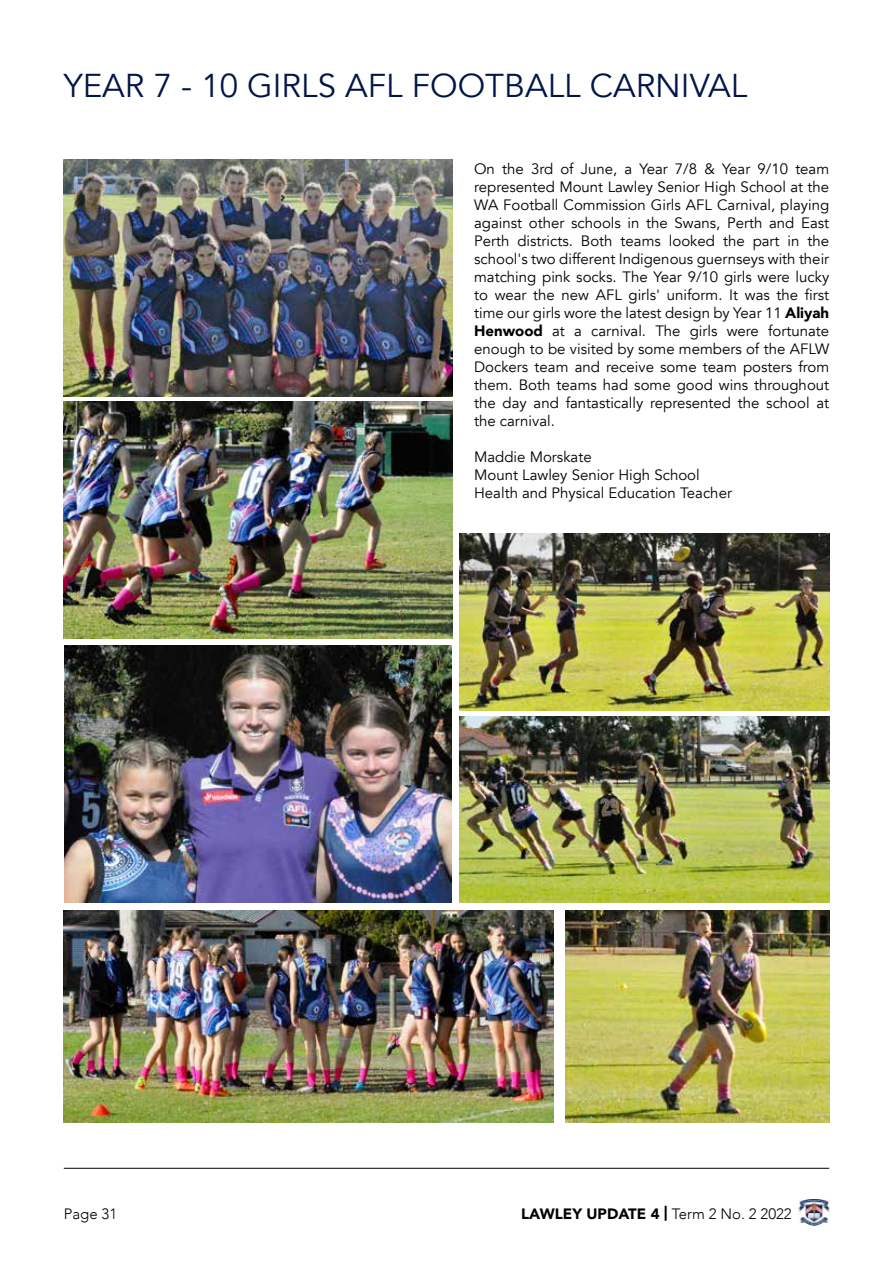
<style>
.page{position:relative;width:893px;height:1263px;background:#fff}
.page>*{position:absolute;margin:0;border:0;box-sizing:border-box;transform-origin:0 0}
.t1{font:33px "Avenir";color:#001648}
.t2{font:15px/18px "Avenir";color:#000;text-align:justify}
.t3{font:900 15px "Avenir";color:#000}
.t4{font:300 15px "Avenir";color:#000}
.s1{font-weight:900}
.s2{font-weight:300}
</style>
<div class="page">
<hr style="left:64px;top:1168px;width:765px;height:1px;background:#000">
<img style="left:798px;top:1199px;width:31px;height:26px">
<img style="left:64px;top:910px;width:490px;height:212px">
<img style="left:65px;top:645px;width:386px;height:257px">
<img style="left:566px;top:910px;width:263px;height:213px">
<img style="left:459px;top:716px;width:370px;height:186px">
<img style="left:459px;top:534px;width:370px;height:177px">
<img style="left:64px;top:402px;width:388px;height:236px">
<img style="left:64px;top:159px;width:388px;height:237px">
<h1 class="t1" style="left:64px;top:66px;width:685px">YEAR 7 - 10 GIRLS AFL FOOTBALL CARNIVAL</h1>
<p class="t2" style="left:474px;top:160px;width:357px">On the 3rd of June, a Year 7/8 &amp; Year 9/10 team represented Mount Lawley Senior High School at the WA Football Commission Girls AFL Carnival, playing against other schools in the Swans, Perth and East Perth districts. Both teams looked the part in the school's two different Indigenous guernseys with their matching pink socks. The Year 9/10 girls were lucky to wear the new AFL girls' uniform. It was the first time our girls wore the latest design by Year 11 <span class="s1">Aliyah Henwood</span> at a carnival. The girls were fortunate enough to be visited by some members of the AFLW Dockers team and receive some team posters from them. Both teams had some good wins throughout the day and fantastically represented the school at the carnival.</p>
<p class="t2" style="left:474px;top:448px;width:259px;text-align:left">Maddie Morskate<br>Mount Lawley Senior High School<br>Health and Physical Education Teacher</p>
<p class="t4" style="left:64px;top:1204px;width:55px">Page 31</p>
<p class="t3" style="left:521px;top:1200px;width:272px">LAWLEY UPDATE 4 | <span class="s2">Term 2 No. 2 2022</span></p>
</div>
